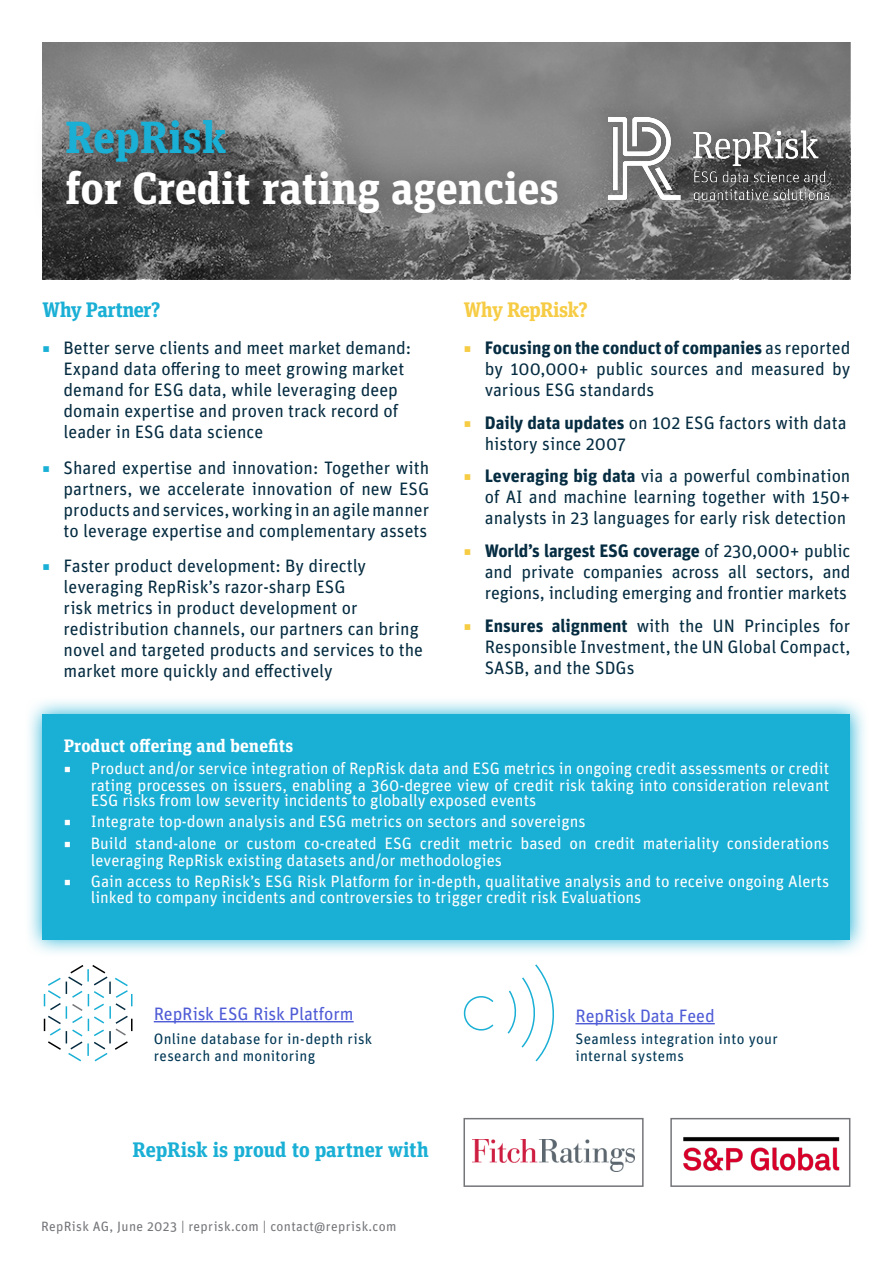
<style>
.page{position:relative;width:893px;height:1263px;background:#fff}
.page>*{position:absolute;margin:0;border:0;box-sizing:border-box;transform-origin:0 0}
.t1{font:700 45px "Unit Slab OT";color:#fff}
.t2{font:700 45px "Unit Slab OT";letter-spacing:-.005em;color:#1aafd5}
.t3{font:700 21px "Unit Slab OT";letter-spacing:-.01em;color:#1aafd5}
.t4{font:700 21px "Unit Slab OT";letter-spacing:-.03em;color:#f6cc45}
.t5{font:18px/21px "Unit OT";color:#052c41;text-align:justify}
.t6{font:18px "Unit OT";letter-spacing:-.005em;color:#4f5cd6}
.t7{font:700 18px "Unit Slab OT";letter-spacing:.005em;color:#fff}
.t8{font:16.5px/16.5px "Unit OT";color:#fff}
.t9{font:15px/16.5px "Unit OT";letter-spacing:.02em;color:#003755}
.t10{font:13.5px "Unit OT";letter-spacing:.025em;color:#75767a}
.s1{color:#1aafd5}
.s2{color:#f6cc45}
.s3{font-weight:700}
</style>
<div class="page">
<svg style="left:29px;top:701px;width:836px;height:252px;background:#c4eaf3"></svg>
<div style="left:43px;top:714px;width:807px;height:225px;background:#1aafd5"></div>
<svg style="left:43px;top:43px;width:807px;height:236px;background:#6c6c6c"></svg>
<div style="left:31px;top:84px;width:562px;height:165px;background:#000;opacity:.6"></div>
<hr style="left:154px;top:1021px;width:200px;height:1px;background:#4f5cd6">
<svg style="left:44px;top:965px;width:89px;height:97px"></svg>
<svg style="left:463px;top:964px;width:91px;height:98px"></svg>
<hr style="left:575px;top:1023px;width:140px;height:1px;background:#4f5cd6">
<div style="left:575px;top:80px;width:286px;height:157px;background:#000;opacity:.6"></div>
<img style="left:608px;top:118px;width:221px;height:85px">
<img style="left:472px;top:1139px;width:163px;height:33px">
<div style="left:463px;top:1118px;width:181px;height:69px;border:2px solid #75767a"></div>
<img style="left:683px;top:1137px;width:157px;height:34px">
<div style="left:670px;top:1118px;width:180px;height:69px;border:2px solid #75767a"></div>
<h1 class="t2" style="left:65px;top:108px;width:163px">RepRisk</h1>
<h1 class="t1" style="left:65px;top:159px;width:496px">for Credit rating agencies</h1>
<p class="t3" style="left:43px;top:296px;width:119px">Why Partner?</p>
<p class="t4" style="left:464px;top:296px;width:126px">Why RepRisk?</p>
<p class="t5" style="left:64px;top:337px;width:349px;text-align:left;text-indent:-21px"><span class="s1">◾</span> Better serve clients and meet market demand:<br>Expand data offering to meet growing market demand for ESG data, while leveraging deep domain expertise and proven track record of leader in ESG data science</p>
<p class="t5" style="left:64px;top:457px;width:367px;text-indent:-21px"><span class="s1">◾</span> Shared expertise and innovation: Together with partners, we accelerate innovation of new ESG products and services, working in an agile manner to leverage expertise and complementary assets</p>
<p class="t5" style="left:64px;top:555px;width:361px;text-align:left;text-indent:-21px"><span class="s1">◾</span> Faster product development: By directly leveraging RepRisk’s razor-sharp ESG<br>risk metrics in product development or redistribution channels, our partners can bring novel and targeted products and services to the market more quickly and effectively</p>
<p class="t5" style="left:485px;top:337px;width:367px;text-indent:-21px"><span class="s2">◾</span> <span class="s3">Focusing on the conduct of companies</span> as reported by 100,000+ public sources and measured by various ESG standards</p>
<p class="t5" style="left:485px;top:412px;width:364px;text-indent:-21px"><span class="s2">◾</span> <span class="s3">Daily data updates</span> on 102 ESG factors with data history since 2007</p>
<p class="t5" style="left:485px;top:465px;width:367px;text-indent:-21px"><span class="s2">◾</span> <span class="s3">Leveraging big data</span> via a powerful combination of AI and machine learning together with 150+ analysts in 23 languages for early risk detection</p>
<p class="t5" style="left:485px;top:540px;width:367px;text-indent:-21px"><span class="s2">◾</span> <span class="s3">World’s largest ESG coverage</span> of 230,000+ public and private companies across all sectors, and regions, including emerging and frontier markets</p>
<p class="t5" style="left:485px;top:615px;width:367px;text-indent:-21px"><span class="s2">◾</span> <span class="s3">Ensures alignment</span> with the UN Principles for Responsible Investment, the UN Global Compact, SASB, and the SDGs</p>
<p class="t7" style="left:64px;top:734px;width:231px">Product offering and benefits</p>
<p class="t8" style="left:64px;top:760px;width:767px;text-align:right">◾ Product and/or service integration of RepRisk data and ESG metrics in ongoing credit assessments or credit rating processes on issuers, enabling a 360-degree view of credit risk taking into consideration relevant</p>
<p class="t8" style="left:64px;top:789px;width:523px;line-height:21px;text-indent:27px">ESG risks from low severity incidents to globally exposed events<br>◾ Integrate top-down analysis and ESG metrics on sectors and sovereigns</p>
<p class="t8" style="left:91px;top:835px;width:740px;text-indent:-27px">◾ Build stand-alone or custom co-created ESG credit metric based on credit materiality considerations leveraging RepRisk existing datasets and/or methodologies</p>
<p class="t8" style="left:91px;top:873px;width:740px;text-indent:-27px">◾ Gain access to RepRisk’s ESG Risk Platform for in-depth, qualitative analysis and to receive ongoing Alerts linked to company incidents and controversies to trigger credit risk Evaluations</p>
<p class="t6" style="left:154px;top:1002px;width:201px">RepRisk ESG Risk Platform</p>
<p class="t9" style="left:154px;top:1031px;width:220px">Online database for in-depth risk research and monitoring</p>
<p class="t3" style="left:133px;top:1136px;width:298px">RepRisk is proud to partner with</p>
<p class="t10" style="left:41px;top:1218px;width:357px">RepRisk AG, June 2023 | reprisk.com | contact@reprisk.com</p>
<p class="t6" style="left:575px;top:1004px;width:141px">RepRisk Data Feed</p>
<p class="t9" style="left:575px;top:1031px;width:204px">Seamless integration into your internal systems</p>
</div>
